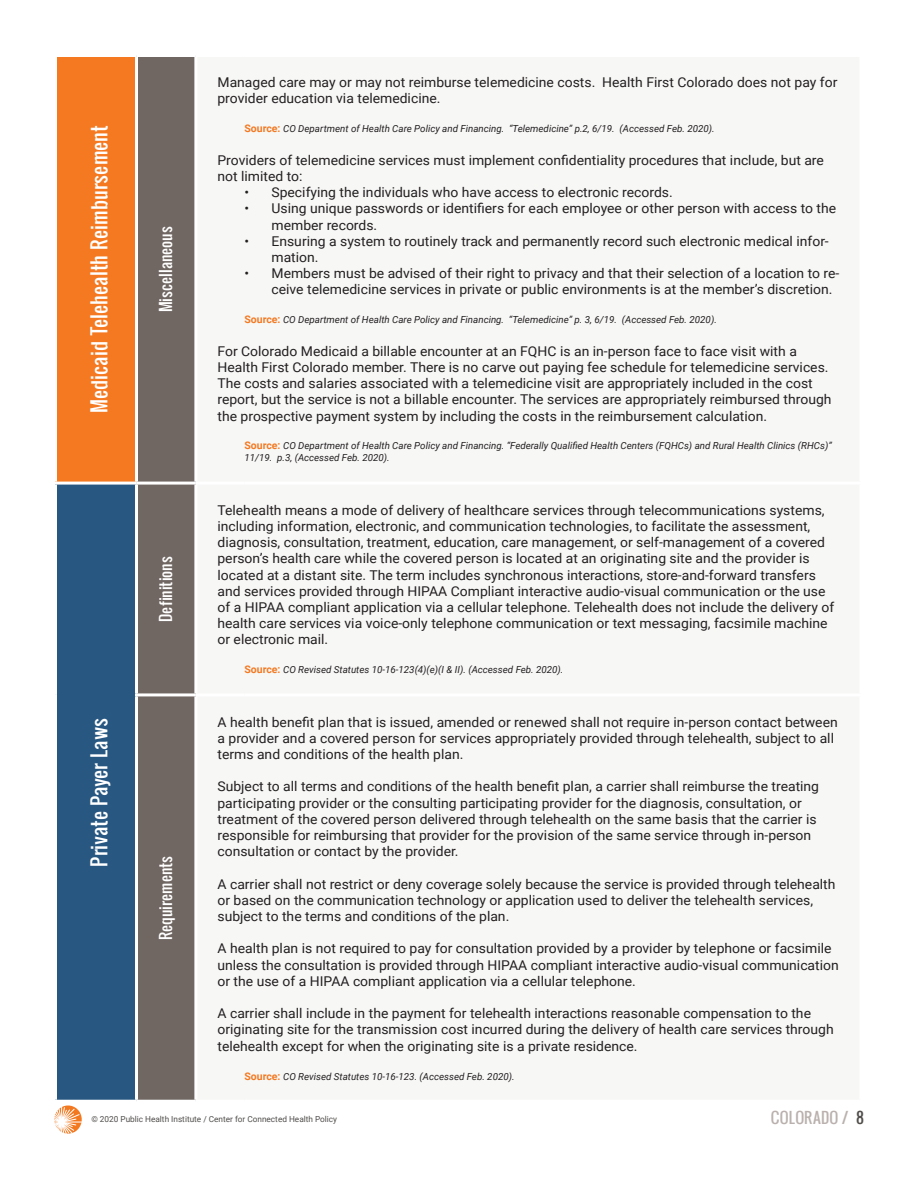
<style>
.page{position:relative;width:918px;height:1188px;background:#fff}
.page>*{position:absolute;margin:0;border:0;box-sizing:border-box;transform-origin:0 0}
.t1{font:19.5px "Oswald";color:#fff}
.t2{font:15px "Oswald";color:#fff}
.t3{font:15px "Oswald";color:#bab1ae}
.t4{font:13.5px/16.2px "Roboto";color:#231f20}
.t5{font:italic 9.75px/12px "Roboto";color:#231f20}
.t6{font:8.25px "Roboto";color:#514e4c}
.s1{font-weight:700;font-style:normal;font-size:10.5px;color:#f47921}
.s2{color:#514e4c}
</style>
<div class="page">
<svg style="left:54px;top:1105px;width:28px;height:29px"></svg>
<div style="left:56px;top:56px;width:80px;height:427px;background:#f47921"></div>
<div style="left:138px;top:57px;width:56px;height:1043px;background:#706763"></div>
<div style="left:56px;top:483px;width:80px;height:618px;background:#285781"></div>
<hr style="left:54px;top:54px;width:82px;height:3px;background:#fff">
<hr style="left:54px;top:57px;width:3px;height:425px;background:#fff">
<hr style="left:135px;top:57px;width:3px;height:425px;background:#fff">
<hr style="left:54px;top:482px;width:82px;height:3px;background:#fff">
<hr style="left:54px;top:485px;width:3px;height:210px;background:#fff">
<hr style="left:136px;top:482px;width:60px;height:3px;background:#fff">
<hr style="left:135px;top:485px;width:3px;height:208px;background:#fff">
<hr style="left:54px;top:695px;width:3px;height:405px;background:#fff">
<hr style="left:135px;top:693px;width:61px;height:3px;background:#fff">
<hr style="left:135px;top:696px;width:3px;height:404px;background:#fff">
<hr style="left:54px;top:1100px;width:82px;height:3px;background:#fff">
<p class="t1" style="left:84px;top:413px;width:289px;rotate:-90deg">Medicaid Telehealth Reimbursement</p>
<p class="t1" style="left:84px;top:867px;width:150px;rotate:-90deg">Private Payer Laws</p>
<p class="t2" style="left:154px;top:312px;width:88px;rotate:-90deg">Miscellaneous</p>
<p class="t2" style="left:154px;top:622px;width:67px;rotate:-90deg">Definitions</p>
<p class="t2" style="left:154px;top:940px;width:86px;rotate:-90deg">Requirements</p>
<p class="t4" style="left:218px;top:74px;width:622px">Managed care may or may not reimburse telemedicine costs. Health First Colorado does not pay for provider education via telemedicine.</p>
<p class="t5" style="left:244px;top:123px;width:472px"><span class="s1">Source:</span> CO Department of Health Care Policy and Financing. “Telemedicine” p.2, 6/19. (Accessed Feb. 2020).</p>
<p class="t4" style="left:218px;top:151px;width:608px">Providers of telemedicine services must implement confidentiality procedures that include, but are not limited to:</p>
<p class="t4" style="left:244px;top:184px;width:430px">• Specifying the individuals who have access to electronic records.</p>
<p class="t4" style="left:272px;top:200px;width:566px;text-indent:-27px">• Using unique passwords or identifiers for each employee or other person with access to the member records.</p>
<p class="t4" style="left:272px;top:232px;width:559px;text-indent:-27px">• Ensuring a system to routinely track and permanently record such electronic medical infor&shy;mation.</p>
<p class="t4" style="left:272px;top:265px;width:569px;text-indent:-27px">• Members must be advised of their right to privacy and that their selection of a location to re&shy;ceive telemedicine services in private or public environments is at the member’s discretion.</p>
<p class="t5" style="left:244px;top:313px;width:474px"><span class="s1">Source:</span> CO Department of Health Care Policy and Financing. “Telemedicine” p. 3, 6/19. (Accessed Feb. 2020).</p>
<p class="t4" style="left:218px;top:342px;width:616px">For Colorado Medicaid a billable encounter at an FQHC is an in-person face to face visit with a Health First Colorado member. There is no carve out paying fee schedule for telemedicine services.<br>The costs and salaries associated with a telemedicine visit are appropriately included in the cost report, but the service is not a billable encounter. The services are appropriately reimbursed through the prospective payment system by including the costs in the reimbursement calculation.</p>
<p class="t5" style="left:244px;top:440px;width:589px"><span class="s1">Source:</span> CO Department of Health Care Policy and Financing. “Federally Qualified Health Centers (FQHCs) and Rural Health Clinics (RHCs)”<br>11/19. p.3, (Accessed Feb. 2020).</p>
<p class="t4" style="left:218px;top:501px;width:618px">Telehealth means a mode of delivery of healthcare services through telecommunications systems, including information, electronic, and communication technologies, to facilitate the assessment, diagnosis, consultation, treatment, education, care management, or self-management of a covered person’s health care while the covered person is located at an originating site and the provider is located at a distant site. The term includes synchronous interactions, store-and-forward transfers and services provided through HIPAA Compliant interactive audio-visual communication or the use of a HIPAA compliant application via a cellular telephone. Telehealth does not include the delivery of health care services via voice-only telephone communication or text messaging, facsimile machine or electronic mail.</p>
<p class="t5" style="left:244px;top:664px;width:320px"><span class="s1">Source:</span> CO Revised Statutes 10-16-123(4)(e)(I &amp; II). (Accessed Feb. 2020).</p>
<p class="t4" style="left:218px;top:713px;width:622px">A health benefit plan that is issued, amended or renewed shall not require in-person contact between a provider and a covered person for services appropriately provided through telehealth, subject to all terms and conditions of the health plan.</p>
<p class="t4" style="left:218px;top:778px;width:603px">Subject to all terms and conditions of the health benefit plan, a carrier shall reimburse the treating participating provider or the consulting participating provider for the diagnosis, consultation, or treatment of the covered person delivered through telehealth on the same basis that the carrier is responsible for reimbursing that provider for the provision of the same service through in-person consultation or contact by the provider.</p>
<p class="t4" style="left:218px;top:875px;width:620px">A carrier shall not restrict or deny coverage solely because the service is provided through telehealth or based on the communication technology or application used to deliver the telehealth services, subject to the terms and conditions of the plan.</p>
<p class="t4" style="left:218px;top:940px;width:623px">A health plan is not required to pay for consultation provided by a provider by telephone or facsimile unless the consultation is provided through HIPAA compliant interactive audio-visual communication or the use of a HIPAA compliant application via a cellular telephone.</p>
<p class="t4" style="left:218px;top:1005px;width:618px">A carrier shall include in the payment for telehealth interactions reasonable compensation to the originating site for the transmission cost incurred during the delivery of health care services through telehealth except for when the originating site is a private residence.</p>
<p class="t5" style="left:244px;top:1070px;width:272px"><span class="s1">Source:</span> CO Revised Statutes 10-16-123. (Accessed Feb. 2020).</p>
<p class="t6" style="left:91px;top:1113px;width:247px">© 2020 Public Health Institute / Center for Connected Health Policy</p>
<p class="t3" style="left:771px;top:1106px;width:95px">COLORADO / <span class="s2">8</span></p>
</div>
